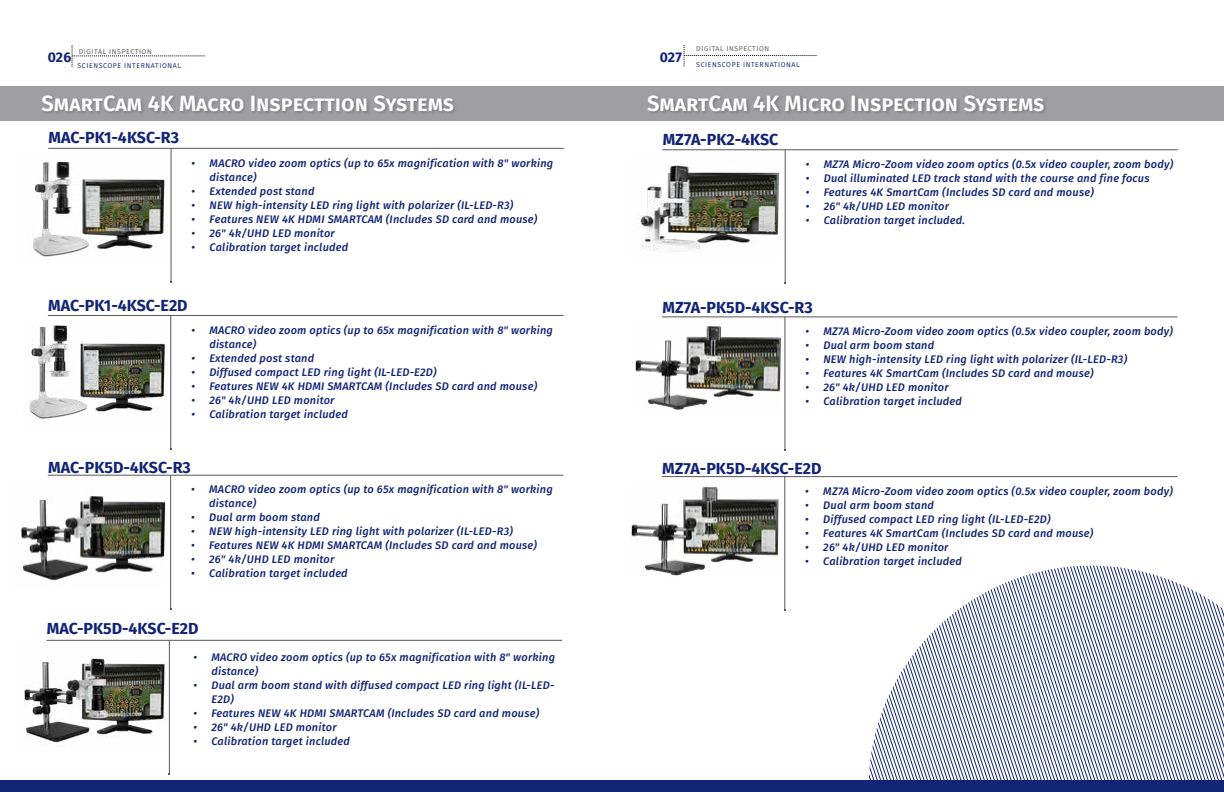
<style>
.page{position:relative;width:1224px;height:792px;background:#fff}
.page>*{position:absolute;margin:0;border:0;box-sizing:border-box;transform-origin:0 0}
.t1{font:600 22px "Fira Sans";color:#fff}
.t2{font:700 16px "Fira Sans";color:#122475}
.t3{font:700 14px "Fira Sans";color:#122475}
.t4{font:italic 500 11px/14px "Fira Sans";letter-spacing:.02em;color:#122475}
.t5{font:7px/13.5px "Fira Sans";letter-spacing:.085em;color:#122475;text-align:center}
.t6{font:7px "Fira Sans";letter-spacing:.085em;color:#58585a}
.s1{color:#58585a}
</style>
<div class="page">
<div style="left:0;top:781px;width:1224px;height:11px;background:#122475"></div>
<svg style="left:869px;top:593px;width:114px;height:188px"></svg>
<svg style="left:983px;top:566px;width:211px;height:215px"></svg>
<svg style="left:1194px;top:591px;width:30px;height:190px"></svg>
<svg style="left:72px;top:45px;width:133px;height:22px"></svg>
<svg style="left:684px;top:45px;width:133px;height:21px"></svg>
<div style="left:0;top:86px;width:1224px;height:35px;background:#9f9ea1"></div>
<div style="left:42px;top:95px;width:415px;height:20px;background:#000;opacity:.2"></div>
<img style="left:30px;top:154px;width:141px;height:110px">
<hr style="left:48px;top:148px;width:516px;height:1px;background:#58585a">
<hr style="left:171px;top:148px;width:1px;height:134px;background:#58585a">
<img style="left:27px;top:325px;width:138px;height:96px">
<hr style="left:48px;top:315px;width:516px;height:1px;background:#58585a">
<hr style="left:171px;top:315px;width:1px;height:134px;background:#58585a">
<img style="left:21px;top:495px;width:145px;height:86px">
<hr style="left:48px;top:475px;width:515px;height:1px;background:#58585a">
<hr style="left:170px;top:475px;width:1px;height:134px;background:#58585a">
<img style="left:24px;top:644px;width:145px;height:107px">
<hr style="left:46px;top:640px;width:516px;height:1px;background:#58585a">
<hr style="left:169px;top:640px;width:1px;height:134px;background:#58585a">
<hr style="left:662px;top:150px;width:516px;height:1px;background:#58585a">
<hr style="left:785px;top:150px;width:1px;height:133px;background:#58585a">
<hr style="left:662px;top:317px;width:516px;height:1px;background:#58585a">
<hr style="left:785px;top:317px;width:1px;height:133px;background:#58585a">
<hr style="left:662px;top:476px;width:516px;height:1px;background:#58585a">
<hr style="left:785px;top:477px;width:1px;height:133px;background:#58585a">
<div style="left:647px;top:95px;width:400px;height:20px;background:#000;opacity:.2"></div>
<img style="left:638px;top:165px;width:141px;height:87px">
<img style="left:635px;top:322px;width:146px;height:88px">
<img style="left:631px;top:484px;width:148px;height:92px">
<p class="t5" style="left:48px;top:45px;width:135px"><span class="s1">DIGITAL INSPECTION<br></span><sup>026</sup> SCIENSCOPE INTERNATIONAL</p>
<p class="t3" style="left:660px;top:45px;width:24px">027</p>
<p class="t6" style="left:696px;top:43px;width:74px">DIGITAL INSPECTION</p>
<p class="t5" style="left:696px;top:58px;width:105px">SCIENSCOPE INTERNATIONAL</p>
<h1 class="t1" style="left:42px;top:85px;width:414px">SmartCam 4K Macro Inspecttion Systems</h1>
<h1 class="t1" style="left:647px;top:85px;width:399px">SmartCam 4K Micro Inspection Systems</h1>
<h2 class="t2" style="left:49px;top:124px;width:132px">MAC-PK1-4KSC-R3</h2>
<h2 class="t2" style="left:663px;top:126px;width:117px">MZ7A-PK2-4KSC</h2>
<p class="t4" style="left:210px;top:155px;width:345px;text-indent:-18px">• MACRO video zoom optics (up to 65x magnification with 8" working distance)</p>
<p class="t4" style="left:192px;top:183px;width:124px">• Extended post stand</p>
<p class="t4" style="left:192px;top:197px;width:323px">• NEW high-intensity LED ring light with polarizer (IL-LED-R3)</p>
<p class="t4" style="left:192px;top:211px;width:347px">• Features NEW 4K HDMI SMARTCAM (Includes SD card and mouse)</p>
<p class="t4" style="left:192px;top:225px;width:145px">• 26" 4k/UHD LED monitor</p>
<p class="t4" style="left:192px;top:239px;width:158px">• Calibration target included</p>
<p class="t4" style="left:806px;top:157px;width:369px">• MZ7A Micro-Zoom video zoom optics (0.5x video coupler, zoom body)</p>
<p class="t4" style="left:806px;top:171px;width:345px">• Dual illuminated LED track stand with the course and fine focus</p>
<p class="t4" style="left:806px;top:185px;width:290px">• Features 4K SmartCam (Includes SD card and mouse)</p>
<p class="t4" style="left:806px;top:199px;width:145px">• 26" 4k/UHD LED monitor</p>
<p class="t4" style="left:806px;top:213px;width:161px">• Calibration target included.</p>
<h2 class="t2" style="left:48px;top:292px;width:141px">MAC-PK1-4KSC-E2D</h2>
<h2 class="t2" style="left:662px;top:294px;width:152px">MZ7A-PK5D-4KSC-R3</h2>
<p class="t4" style="left:209px;top:322px;width:345px;text-indent:-18px">• MACRO video zoom optics (up to 65x magnification with 8" working distance)</p>
<p class="t4" style="left:191px;top:350px;width:124px">• Extended post stand</p>
<p class="t4" style="left:191px;top:364px;width:247px">• Diffused compact LED ring light (IL-LED-E2D)</p>
<p class="t4" style="left:191px;top:378px;width:347px">• Features NEW 4K HDMI SMARTCAM (Includes SD card and mouse)</p>
<p class="t4" style="left:191px;top:392px;width:145px">• 26" 4k/UHD LED monitor</p>
<p class="t4" style="left:191px;top:406px;width:158px">• Calibration target included</p>
<p class="t4" style="left:805px;top:324px;width:369px">• MZ7A Micro-Zoom video zoom optics (0.5x video coupler, zoom body)</p>
<p class="t4" style="left:805px;top:338px;width:130px">• Dual arm boom stand</p>
<p class="t4" style="left:805px;top:352px;width:323px">• NEW high-intensity LED ring light with polarizer (IL-LED-R3)</p>
<p class="t4" style="left:805px;top:366px;width:290px">• Features 4K SmartCam (Includes SD card and mouse)</p>
<p class="t4" style="left:805px;top:380px;width:145px">• 26" 4k/UHD LED monitor</p>
<p class="t4" style="left:805px;top:394px;width:158px">• Calibration target included</p>
<h2 class="t2" style="left:48px;top:454px;width:144px">MAC-PK5D-4KSC-R3</h2>
<h2 class="t2" style="left:662px;top:455px;width:161px">MZ7A-PK5D-4KSC-E2D</h2>
<p class="t4" style="left:209px;top:482px;width:345px;text-indent:-18px">• MACRO video zoom optics (up to 65x magnification with 8" working distance)</p>
<p class="t4" style="left:191px;top:510px;width:130px">• Dual arm boom stand</p>
<p class="t4" style="left:191px;top:524px;width:323px">• NEW high-intensity LED ring light with polarizer (IL-LED-R3)</p>
<p class="t4" style="left:191px;top:538px;width:347px">• Features NEW 4K HDMI SMARTCAM (Includes SD card and mouse)</p>
<p class="t4" style="left:191px;top:552px;width:145px">• 26" 4k/UHD LED monitor</p>
<p class="t4" style="left:191px;top:566px;width:158px">• Calibration target included</p>
<p class="t4" style="left:805px;top:484px;width:369px">• MZ7A Micro-Zoom video zoom optics (0.5x video coupler, zoom body)</p>
<p class="t4" style="left:805px;top:498px;width:130px">• Dual arm boom stand</p>
<p class="t4" style="left:805px;top:512px;width:247px">• Diffused compact LED ring light (IL-LED-E2D)</p>
<p class="t4" style="left:805px;top:526px;width:290px">• Features 4K SmartCam (Includes SD card and mouse)</p>
<p class="t4" style="left:805px;top:540px;width:145px">• 26" 4k/UHD LED monitor</p>
<p class="t4" style="left:805px;top:554px;width:158px">• Calibration target included</p>
<h2 class="t2" style="left:47px;top:615px;width:153px">MAC-PK5D-4KSC-E2D</h2>
<p class="t4" style="left:211px;top:650px;width:345px;text-indent:-18px">• MACRO video zoom optics (up to 65x magnification with 8" working distance)</p>
<p class="t4" style="left:211px;top:678px;width:345px;text-indent:-18px">• Dual arm boom stand with diffused compact LED ring light (IL-LED-<br>E2D)</p>
<p class="t4" style="left:193px;top:706px;width:347px">• Features NEW 4K HDMI SMARTCAM (Includes SD card and mouse)</p>
<p class="t4" style="left:193px;top:720px;width:145px">• 26" 4k/UHD LED monitor</p>
<p class="t4" style="left:193px;top:734px;width:158px">• Calibration target included</p>
</div>
